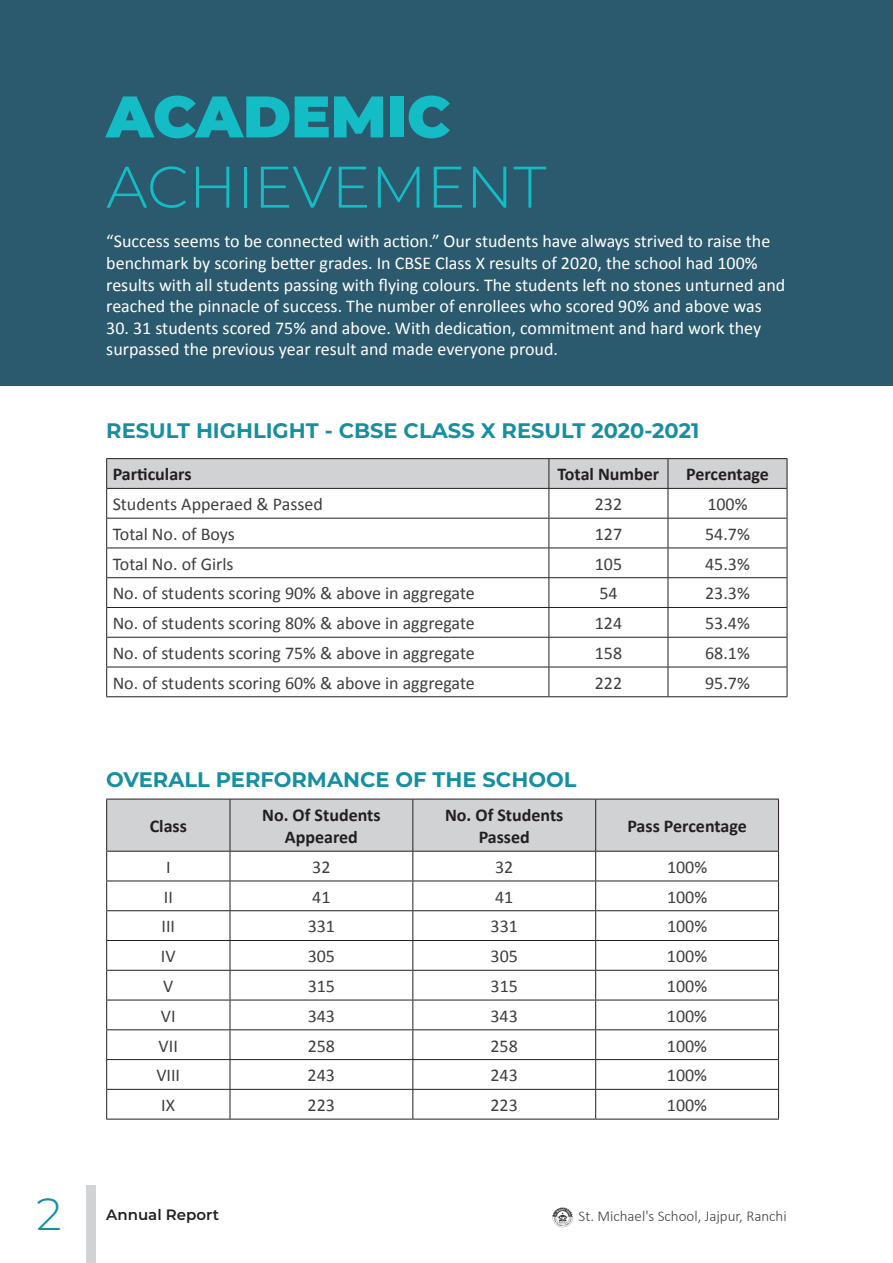
<style>
.page{position:relative;width:893px;height:1263px;background:#fff}
.page>*{position:absolute;margin:0;border:0;box-sizing:border-box;transform-origin:0 0}
.t1{font:300 58.5px "Montserrat";color:#14bcc6}
.t2{font:900 58.5px "Montserrat";color:#14bcc6}
.t3{font:300 45px "Montserrat";color:#168fa1}
.t4{font:700 21px "Montserrat";color:#168fa1}
.t5{font:18px/21.6px "Calibri";color:#fff}
.t6{font:18px "Calibri";color:#3e3e3f}
.t7{font:700 18px/21.6px "Calibri";color:#231f20;text-align:center}
.t8{font:300 15px "Calibri";color:#3e3e3f}
.t9{font:600 15px "Montserrat";color:#231f20}
</style>
<div class="page">
<div style="left:86px;top:1185px;width:9px;height:78px;background:#d1d2d4"></div>
<svg style="left:552px;top:1207px;width:21px;height:20px"></svg>
<div style="left:0;top:0;width:893px;height:386px;background:#2b5a6e"></div>
<hr style="left:106px;top:458px;width:443px;height:1px;background:#231f20">
<hr style="left:549px;top:458px;width:119px;height:1px;background:#231f20">
<hr style="left:668px;top:458px;width:119px;height:1px;background:#231f20">
<svg style="left:106px;top:459px;width:682px;height:237px"></svg>
<hr style="left:106px;top:696px;width:443px;height:1px;background:#231f20">
<hr style="left:549px;top:696px;width:119px;height:1px;background:#231f20">
<hr style="left:668px;top:696px;width:119px;height:1px;background:#231f20">
<svg style="left:106px;top:799px;width:673px;height:320px"></svg>
<hr style="left:106px;top:1119px;width:124px;height:1px;background:#231f20">
<hr style="left:230px;top:1119px;width:183px;height:1px;background:#231f20">
<hr style="left:413px;top:1119px;width:183px;height:1px;background:#231f20">
<hr style="left:596px;top:1119px;width:183px;height:1px;background:#231f20">
<h1 class="t2" style="left:106px;top:73px;width:346px">ACADEMIC</h1>
<h1 class="t1" style="left:106px;top:147px;width:442px">ACHIEVEMENT</h1>
<p class="t5" style="left:106px;top:231px;width:680px">“Success seems to be connected with action.” Our students have always strived to raise the benchmark by scoring better grades. In CBSE Class X results of 2020, the school had 100% results with all students passing with flying colours. The students left no stones unturned and reached the pinnacle of success. The number of enrollees who scored 90% and above was</p>
<p class="t5" style="left:106px;top:317px;width:656px">30. 31 students scored 75% and above. With dedication, commitment and hard work they surpassed the previous year result and made everyone proud.</p>
<p class="t4" style="left:106px;top:416px;width:595px">RESULT HIGHLIGHT - CBSE CLASS X RESULT 2020-2021</p>
<p class="t7" style="left:113px;top:463px;width:80px">Particulars</p>
<p class="t7" style="left:558px;top:463px;width:103px">Total Number</p>
<p class="t7" style="left:686px;top:463px;width:84px">Percentage</p>
<p class="t6" style="left:113px;top:493px;width:212px">Students Apperaed &amp; Passed</p>
<p class="t6" style="left:595px;top:493px;width:29px">232</p>
<p class="t6" style="left:707px;top:493px;width:42px">100%</p>
<p class="t6" style="left:113px;top:522px;width:124px">Total No. of Boys</p>
<p class="t6" style="left:595px;top:522px;width:29px">127</p>
<p class="t6" style="left:705px;top:522px;width:46px">54.7%</p>
<p class="t6" style="left:113px;top:552px;width:122px">Total No. of Girls</p>
<p class="t6" style="left:595px;top:552px;width:29px">105</p>
<p class="t6" style="left:705px;top:552px;width:46px">45.3%</p>
<p class="t6" style="left:113px;top:582px;width:364px">No. of students scoring 90% &amp; above in aggregate</p>
<p class="t6" style="left:599px;top:582px;width:20px">54</p>
<p class="t6" style="left:705px;top:582px;width:46px">23.3%</p>
<p class="t6" style="left:113px;top:612px;width:364px">No. of students scoring 80% &amp; above in aggregate</p>
<p class="t6" style="left:595px;top:612px;width:29px">124</p>
<p class="t6" style="left:705px;top:612px;width:46px">53.4%</p>
<p class="t6" style="left:113px;top:641px;width:364px">No. of students scoring 75% &amp; above in aggregate</p>
<p class="t6" style="left:595px;top:641px;width:29px">158</p>
<p class="t6" style="left:705px;top:641px;width:46px">68.1%</p>
<p class="t6" style="left:113px;top:671px;width:364px">No. of students scoring 60% &amp; above in aggregate</p>
<p class="t6" style="left:595px;top:671px;width:29px">222</p>
<p class="t6" style="left:705px;top:671px;width:46px">95.7%</p>
<p class="t4" style="left:106px;top:764px;width:472px">OVERALL PERFORMANCE OF THE SCHOOL</p>
<p class="t7" style="left:150px;top:815px;width:39px">Class</p>
<p class="t7" style="left:262px;top:804px;width:120px">No. Of Students<br>Appeared</p>
<p class="t7" style="left:445px;top:804px;width:120px">No. Of Students<br>Passed</p>
<p class="t7" style="left:627px;top:815px;width:121px">Pass Percentage</p>
<p class="t6" style="left:166px;top:855px;width:6px">I</p>
<p class="t6" style="left:312px;top:855px;width:20px">32</p>
<p class="t6" style="left:495px;top:855px;width:20px">32</p>
<p class="t6" style="left:667px;top:855px;width:42px">100%</p>
<p class="t6" style="left:164px;top:885px;width:11px">II</p>
<p class="t6" style="left:312px;top:885px;width:20px">41</p>
<p class="t6" style="left:495px;top:885px;width:20px">41</p>
<p class="t6" style="left:667px;top:885px;width:42px">100%</p>
<p class="t6" style="left:162px;top:915px;width:15px">III</p>
<p class="t6" style="left:308px;top:915px;width:29px">331</p>
<p class="t6" style="left:491px;top:915px;width:29px">331</p>
<p class="t6" style="left:667px;top:915px;width:42px">100%</p>
<p class="t6" style="left:161px;top:945px;width:16px">IV</p>
<p class="t6" style="left:308px;top:945px;width:29px">305</p>
<p class="t6" style="left:491px;top:945px;width:29px">305</p>
<p class="t6" style="left:667px;top:945px;width:42px">100%</p>
<p class="t6" style="left:163px;top:974px;width:12px">V</p>
<p class="t6" style="left:308px;top:974px;width:29px">315</p>
<p class="t6" style="left:491px;top:974px;width:29px">315</p>
<p class="t6" style="left:667px;top:974px;width:42px">100%</p>
<p class="t6" style="left:161px;top:1004px;width:16px">VI</p>
<p class="t6" style="left:308px;top:1004px;width:29px">343</p>
<p class="t6" style="left:490px;top:1004px;width:29px">343</p>
<p class="t6" style="left:667px;top:1004px;width:42px">100%</p>
<p class="t6" style="left:159px;top:1034px;width:21px">VII</p>
<p class="t6" style="left:308px;top:1034px;width:29px">258</p>
<p class="t6" style="left:490px;top:1034px;width:29px">258</p>
<p class="t6" style="left:667px;top:1034px;width:42px">100%</p>
<p class="t6" style="left:156px;top:1064px;width:25px">VIII</p>
<p class="t6" style="left:308px;top:1064px;width:29px">243</p>
<p class="t6" style="left:490px;top:1064px;width:29px">243</p>
<p class="t6" style="left:667px;top:1064px;width:42px">100%</p>
<p class="t6" style="left:161px;top:1094px;width:15px">IX</p>
<p class="t6" style="left:308px;top:1094px;width:29px">223</p>
<p class="t6" style="left:490px;top:1094px;width:29px">223</p>
<p class="t6" style="left:667px;top:1094px;width:42px">100%</p>
<h2 class="t3" style="left:37px;top:1183px;width:27px">2</h2>
<p class="t9" style="left:106px;top:1203px;width:114px">Annual Report</p>
<p class="t8" style="left:579px;top:1207px;width:210px">St. Michael's School, Jajpur, Ranchi</p>
</div>
